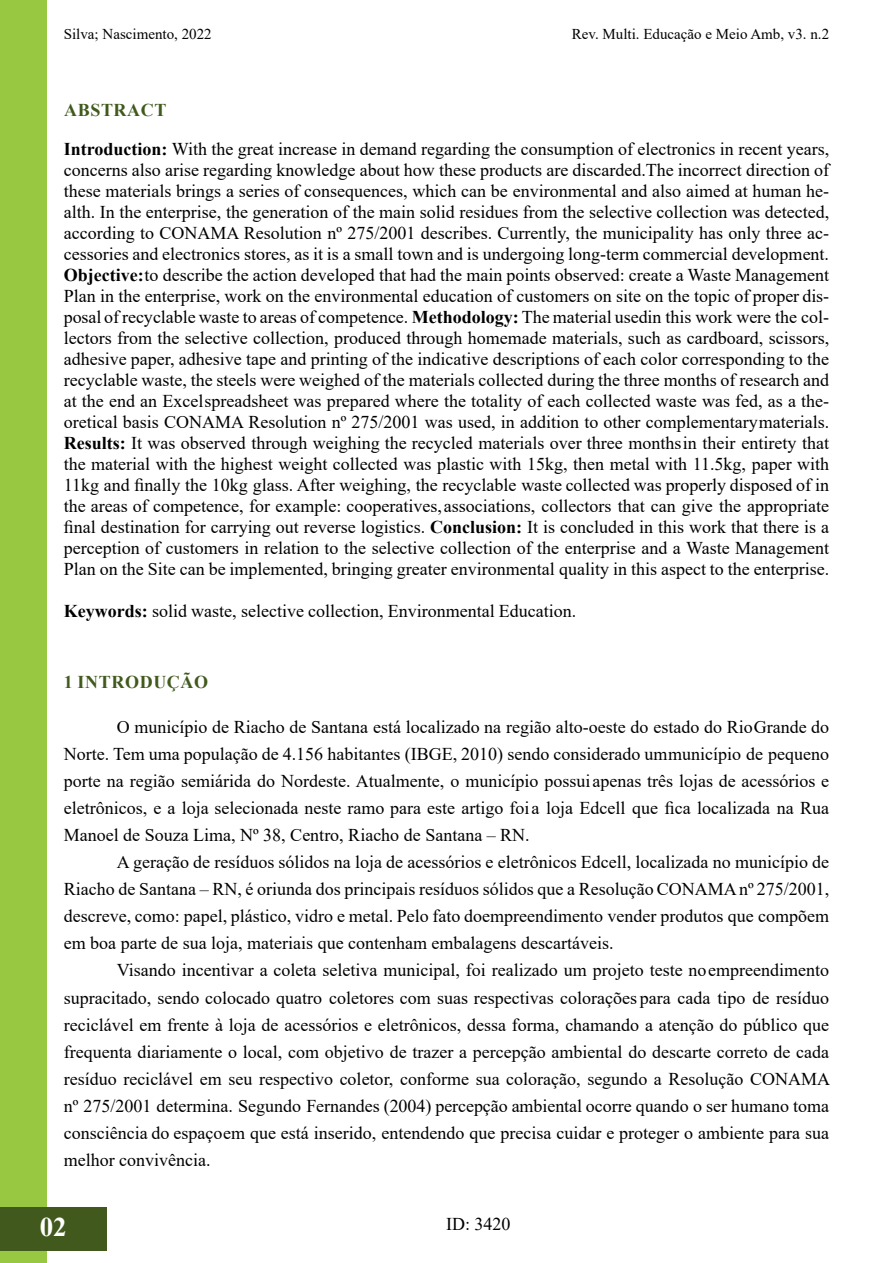
<style>
.page{position:relative;width:893px;height:1263px;background:#fff}
.page>*{position:absolute;margin:0;border:0;box-sizing:border-box;transform-origin:0 0}
.t1{font:700 27px "Times New Roman";color:#fff}
.t2{font:18px/21px "Times New Roman";color:#000;text-align:justify}
.t3{font:700 18px "Times New Roman";letter-spacing:.035em;color:#41591d}
.t4{font:15px "Times New Roman";color:#000}
.s1{font-weight:700;color:#41591d}
.s2{font-weight:700}
</style>
<div class="page">
<div style="left:0;top:0;width:47px;height:1262px;background:#98c841"></div>
<hr style="left:892px;top:1207px;width:1px;height:43px;background:#41591d">
<div style="left:0;top:1207px;width:106px;height:43px;background:#41591d"></div>
<p class="t4" style="left:64px;top:23px;width:149px">Silva; Nascimento, 2022</p>
<p class="t4" style="left:572px;top:23px;width:259px">Rev. Multi. Educação e Meio Amb, v3. n.2</p>
<p class="t2" style="left:64px;top:89px;width:767px;line-height:39px"><span class="s1">ABSTRACT<br></span><span class="s2">Introduction:</span> With the great increase in demand regarding the consumption of electronics in recent years,</p>
<p class="t2" style="left:64px;top:158px;width:767px">concerns also arise regarding knowledge about how these products are discarded. The incorrect direction of these materials brings a series of consequences, which can be environmental and also aimed at human he&shy;alth. In the enterprise, the generation of the main solid residues from the selective collection was detected, according to CONAMA Resolution nº 275/2001 describes. Currently, the municipality has only three ac&shy;cessories and electronics stores, as it is a small town and is undergoing long-term commercial development.<br><span class="s2">Objective:</span> to describe the action developed that had the main points observed: create a Waste Management Plan in the enterprise, work on the environmental education of customers on site on the topic of proper dis&shy;posal of recyclable waste to areas of competence. <span class="s2">Methodology:</span> The material used in this work were the col&shy;lectors from the selective collection, produced through homemade materials, such as cardboard, scissors, adhesive paper, adhesive tape and printing of the indicative descriptions of each color corresponding to the recyclable waste, the steels were weighed of the materials collected during the three months of research and at the end an Excel spreadsheet was prepared where the totality of each collected waste was fed, as a the&shy;oretical basis CONAMA Resolution nº 275/2001 was used, in addition to other complementary materials.<br><span class="s2">Results:</span> It was observed through weighing the recycled materials over three months in their entirety that the material with the highest weight collected was plastic with 15kg, then metal with 11.5kg, paper with 11kg and finally the 10kg glass. After weighing, the recyclable waste collected was properly disposed of in the areas of competence, for example: cooperatives, associations, collectors that can give the appropriate final destination for carrying out reverse logistics. <span class="s2">Conclusion:</span> It is concluded in this work that there is a perception of customers in relation to the selective collection of the enterprise and a Waste Management Plan on the Site can be implemented, bringing greater environmental quality in this aspect to the enterprise.</p>
<p class="t2" style="left:64px;top:600px;width:514px"><span class="s2">Keywords:</span> solid waste, selective collection, Environmental Education.</p>
<p class="t3" style="left:64px;top:669px;width:146px">1 INTRODUÇÃO</p>
<p class="t2" style="left:64px;top:713px;width:767px;line-height:27px;text-indent:53px">O município de Riacho de Santana está localizado na região alto-oeste do estado do Rio Grande do Norte. Tem uma população de 4.156 habitantes (IBGE, 2010) sendo considerado um município de pequeno porte na região semiárida do Nordeste. Atualmente, o município possui apenas três lojas de acessórios e eletrônicos, e a loja selecionada neste ramo para este artigo foi a loja Edcell que fica localizada na Rua Manoel de Souza Lima, Nº 38, Centro, Riacho de Santana – RN.</p>
<p class="t2" style="left:64px;top:848px;width:767px;line-height:27px;text-indent:53px">A geração de resíduos sólidos na loja de acessórios e eletrônicos Edcell, localizada no município de Riacho de Santana – RN, é oriunda dos principais resíduos sólidos que a Resolução CONAMA nº 275/2001, descreve, como: papel, plástico, vidro e metal. Pelo fato do empreendimento vender produtos que compõem em boa parte de sua loja, materiais que contenham embalagens descartáveis.</p>
<p class="t2" style="left:64px;top:956px;width:768px;line-height:27px;text-indent:53px">Visando incentivar a coleta seletiva municipal, foi realizado um projeto teste no empreendimento supracitado, sendo colocado quatro coletores com suas respectivas colorações para cada tipo de resíduo reciclável em frente à loja de acessórios e eletrônicos, dessa forma, chamando a atenção do público que frequenta diariamente o local, com objetivo de trazer a percepção ambiental do descarte correto de cada resíduo reciclável em seu respectivo coletor, conforme sua coloração, segundo a Resolução CONAMA nº 275/2001 determina. Segundo Fernandes (2004) percepção ambiental ocorre quando o ser humano toma consciência do espaço em que está inserido, entendendo que precisa cuidar e proteger o ambiente para sua melhor convivência.</p>
<h1 class="t1" style="left:40px;top:1207px;width:29px">02</h1>
<p class="t2" style="left:446px;top:1213px;width:66px">ID: 3420</p>
</div>
